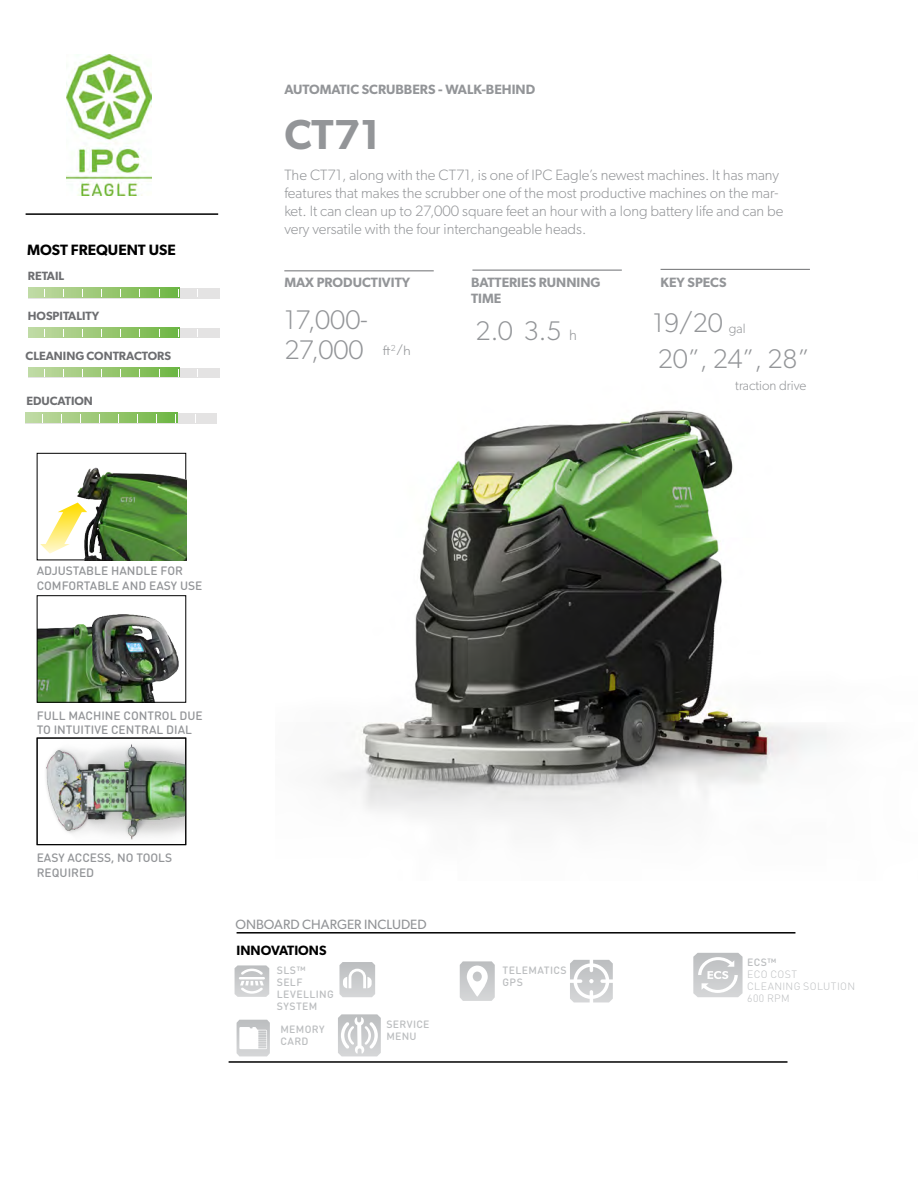
<style>
.page{position:relative;width:918px;height:1188px;background:#fff}
.page>*{position:absolute;margin:0;border:0;box-sizing:border-box;transform-origin:0 0}
.t1{font:600 42px "Gibson";color:#939598}
.t2{font:300 27px/30px "Gibson";color:#939598}
.t3{font:300 15px/18px "Gibson";color:#939598}
.t4{font:600 15px "Gibson";color:#000}
.t5{font:600 13.5px/16.2px "Gibson";color:#939598}
.t6{font:13.5px "Gibson";color:#939598}
.t7{font:300 13.5px "Gibson";color:#939598}
.t8{font:600 13.5px "Gibson";color:#000}
.t9{font:500 12px/14.4px "DIN Round Pro";color:#939598}
.t10{font:600 12px "Gibson";color:#6d6e71}
.t11{font:500 10.5px/12px "DIN Round Pro";letter-spacing:.03em;color:#bcbec0}
.t12{font:300 10.5px/12px "DIN Round Pro";letter-spacing:.03em;color:#bcbec0}
</style>
<div class="page">
<img style="left:67px;top:54px;width:85px;height:141px">
<hr style="left:26px;top:213px;width:192px;height:2px;background:#000">
<hr style="left:284px;top:270px;width:150px;height:1px;background:#6d6e71">
<hr style="left:472px;top:270px;width:150px;height:1px;background:#6d6e71">
<hr style="left:661px;top:269px;width:149px;height:1px;background:#6d6e71">
<img style="left:327px;top:410px;width:500px;height:412px">
<img style="left:39px;top:614px;width:140px;height:87px">
<div style="left:37px;top:595px;width:149px;height:108px;border:1px solid #000"></div>
<img style="left:46px;top:744px;width:138px;height:96px">
<div style="left:37px;top:738px;width:149px;height:107px;border:1px solid #000"></div>
<img style="left:64px;top:453px;width:122px;height:107px">
<svg style="left:36px;top:503px;width:56px;height:51px"></svg>
<div style="left:28px;top:288px;width:192px;height:10px;background:#e4e3e3"></div>
<svg style="left:28px;top:288px;width:152px;height:10px;background:#9dca79"></svg>
<div style="left:28px;top:328px;width:192px;height:10px;background:#e4e3e3"></div>
<svg style="left:28px;top:328px;width:152px;height:9px"></svg>
<div style="left:28px;top:368px;width:192px;height:10px;background:#e4e3e3"></div>
<svg style="left:28px;top:367px;width:152px;height:10px;background:#9dca79"></svg>
<div style="left:26px;top:413px;width:191px;height:10px;background:#e4e3e3"></div>
<svg style="left:26px;top:413px;width:151px;height:9px"></svg>
<hr style="left:237px;top:932px;width:558px;height:2px;background:#000">
<hr style="left:229px;top:1061px;width:559px;height:2px;background:#000">
<svg style="left:235px;top:965px;width:34px;height:32px"></svg>
<svg style="left:339px;top:962px;width:36px;height:35px"></svg>
<svg style="left:460px;top:961px;width:35px;height:40px"></svg>
<svg style="left:570px;top:960px;width:43px;height:42px"></svg>
<svg style="left:693px;top:953px;width:50px;height:44px"></svg>
<svg style="left:237px;top:1020px;width:33px;height:36px"></svg>
<svg style="left:338px;top:1014px;width:43px;height:42px"></svg>
<p class="t4" style="left:27px;top:241px;width:150px">MOST FREQUENT USE</p>
<p class="t10" style="left:28px;top:269px;width:38px">RETAIL</p>
<p class="t10" style="left:28px;top:309px;width:73px">HOSPITALITY</p>
<p class="t10" style="left:26px;top:349px;width:147px">CLEANING CONTRACTORS</p>
<p class="t10" style="left:26px;top:394px;width:68px">EDUCATION</p>
<p class="t5" style="left:284px;top:81px;width:252px">AUTOMATIC SCRUBBERS - WALK-BEHIND</p>
<h1 class="t1" style="left:284px;top:110px;width:97px">CT71</h1>
<p class="t3" style="left:284px;top:166px;width:501px">The CT71, along with the CT71, is one of IPC Eagle’s newest machines. It has many features that makes the scrubber one of the most productive machines on the mar&shy;ket. It can clean up to 27,000 square feet an hour with a long battery life and can be very versatile with the four interchangeable heads.</p>
<p class="t5" style="left:284px;top:274px;width:127px">MAX PRODUCTIVITY</p>
<p class="t5" style="left:471px;top:274px;width:131px">BATTERIES RUNNING<br>TIME</p>
<p class="t5" style="left:661px;top:274px;width:68px">KEY SPECS</p>
<h2 class="t2" style="left:284px;top:304px;width:85px">17,000-<br>27,000</h2>
<p class="t3" style="left:383px;top:342px;width:30px">ft<sup>2</sup>/h</p>
<h2 class="t2" style="left:476px;top:315px;width:88px">2.0 3.5</h2>
<h2 class="t2" style="left:653px;top:307px;width:72px">19/20</h2>
<p class="t3" style="left:569px;top:326px;width:9px">h</p>
<p class="t7" style="left:729px;top:320px;width:18px">gal</p>
<h2 class="t2" style="left:658px;top:343px;width:153px">20”, 24”, 28”</h2>
<p class="t7" style="left:735px;top:377px;width:73px">traction drive</p>
<p class="t9" style="left:37px;top:563px;width:167px">ADJUSTABLE HANDLE FOR<br>COMFORTABLE AND EASY USE</p>
<p class="t9" style="left:37px;top:708px;width:167px">FULL MACHINE CONTROL DUE<br>TO INTUITIVE CENTRAL DIAL</p>
<p class="t9" style="left:37px;top:850px;width:137px">EASY ACCESS, NO TOOLS<br>REQUIRED</p>
<p class="t6" style="left:235px;top:916px;width:193px">ONBOARD CHARGER INCLUDED</p>
<p class="t11" style="left:277px;top:964px;width:58px">SLS™<br>SELF<br>LEVELLING<br>SYSTEM</p>
<p class="t11" style="left:503px;top:964px;width:65px">TELEMATICS<br>GPS</p>
<p class="t8" style="left:237px;top:942px;width:91px">INNOVATIONS</p>
<p class="t11" style="left:281px;top:1022px;width:46px">MEMORY<br>CARD</p>
<p class="t11" style="left:386px;top:1018px;width:45px">SERVICE<br>MENU</p>
<p class="t11" style="left:747px;top:955px;width:31px">ECS™</p>
<p class="t12" style="left:747px;top:968px;width:109px">ECO COST<br>CLEANING SOLUTION<br>600 RPM</p>
</div>
